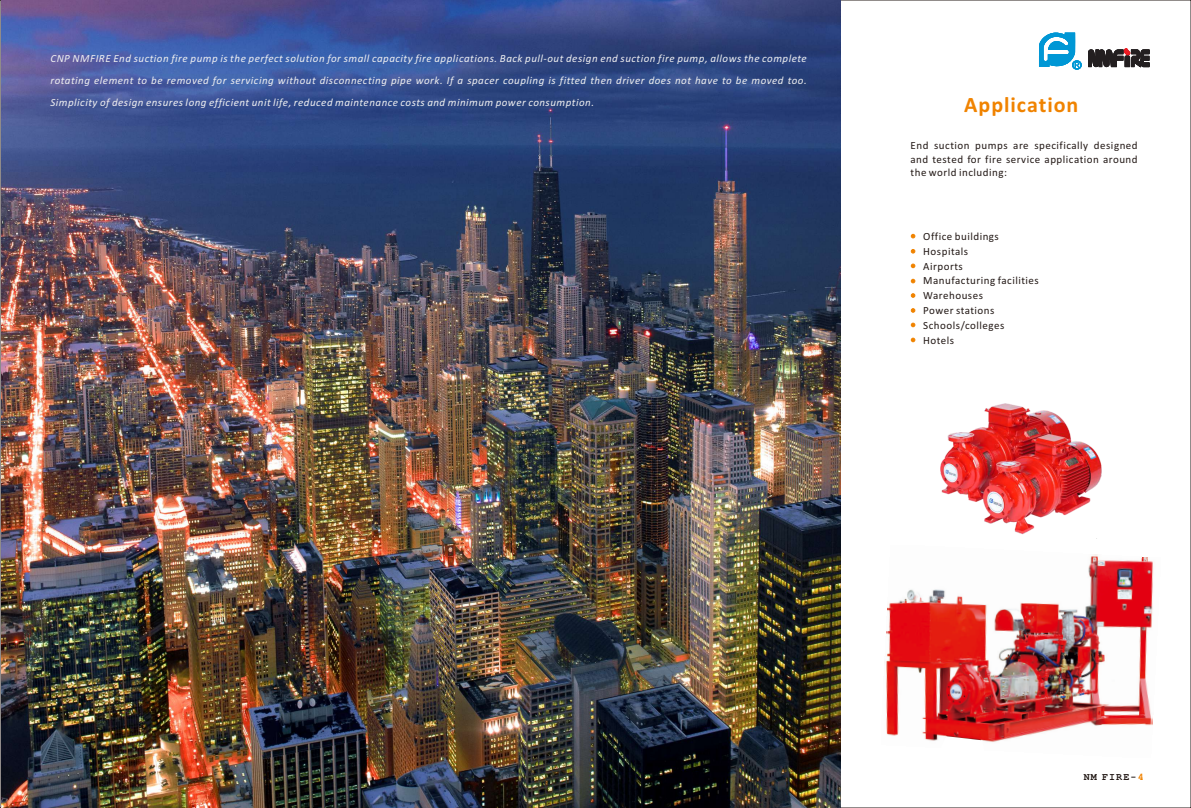
<style>
.page{position:relative;width:1191px;height:808px;background:#fff}
.page>*{position:absolute;margin:0;border:0;box-sizing:border-box;transform-origin:0 0}
.t1{font:700 22px "Calibri";letter-spacing:.045em;color:#f08300}
.t2{font:italic 11px/22px "Calibri";letter-spacing:.045em;color:#efeff0;text-align:justify}
.t3{font:11px/14.8px "Calibri";letter-spacing:.045em;color:#231916;text-align:justify}
.t4{font:700 10px "Courier New";letter-spacing:.12em;color:#231916}
.s1{color:#f08300}
</style>
<div class="page">
<img style="left:1px;top:0;width:839px;height:808px">
<svg style="left:911px;top:234px;width:4px;height:4px"></svg>
<img style="left:940px;top:403px;width:161px;height:131px">
<svg style="left:1088px;top:48px;width:61px;height:20px"></svg>
<svg style="left:1039px;top:33px;width:42px;height:37px"></svg>
<img style="left:884px;top:554px;width:270px;height:188px">
<svg style="left:940px;top:736px;width:45px;height:6px"></svg>
<svg style="left:911px;top:249px;width:4px;height:4px"></svg>
<svg style="left:911px;top:264px;width:4px;height:4px"></svg>
<svg style="left:911px;top:279px;width:4px;height:4px"></svg>
<svg style="left:911px;top:293px;width:4px;height:5px"></svg>
<svg style="left:911px;top:308px;width:4px;height:5px"></svg>
<svg style="left:911px;top:323px;width:4px;height:4px"></svg>
<svg style="left:911px;top:338px;width:4px;height:4px"></svg>
<p class="t2" style="left:50px;top:48px;width:758px">CNP NMFIRE End suction fire pump is the perfect solution for small capacity fire applications. Back pull-out design end suction fire pump, allows the complete rotating element to be removed for servicing without disconnecting pipe work. If a spacer coupling is fitted then driver does not have to be moved too.<br>Simplicity of design ensures long efficient unit life, reduced maintenance costs and minimum power consumption.</p>
<h1 class="t1" style="left:964px;top:95px;width:116px">Application</h1>
<p class="t3" style="left:910px;top:140px;width:229px;line-height:13.4px">End suction pumps are specifically designed and tested for fire service application around the world including:</p>
<p class="t3" style="left:923px;top:230px;width:117px;text-align:left">Office buildings<br>Hospitals<br>Airports<br>Manufacturing facilities<br>Warehouses<br>Power stations<br>Schools/colleges<br>Hotels</p>
<p class="t4" style="left:1083px;top:773px;width:62px">NM FIRE-<span class="s1">4</span></p>
</div>
